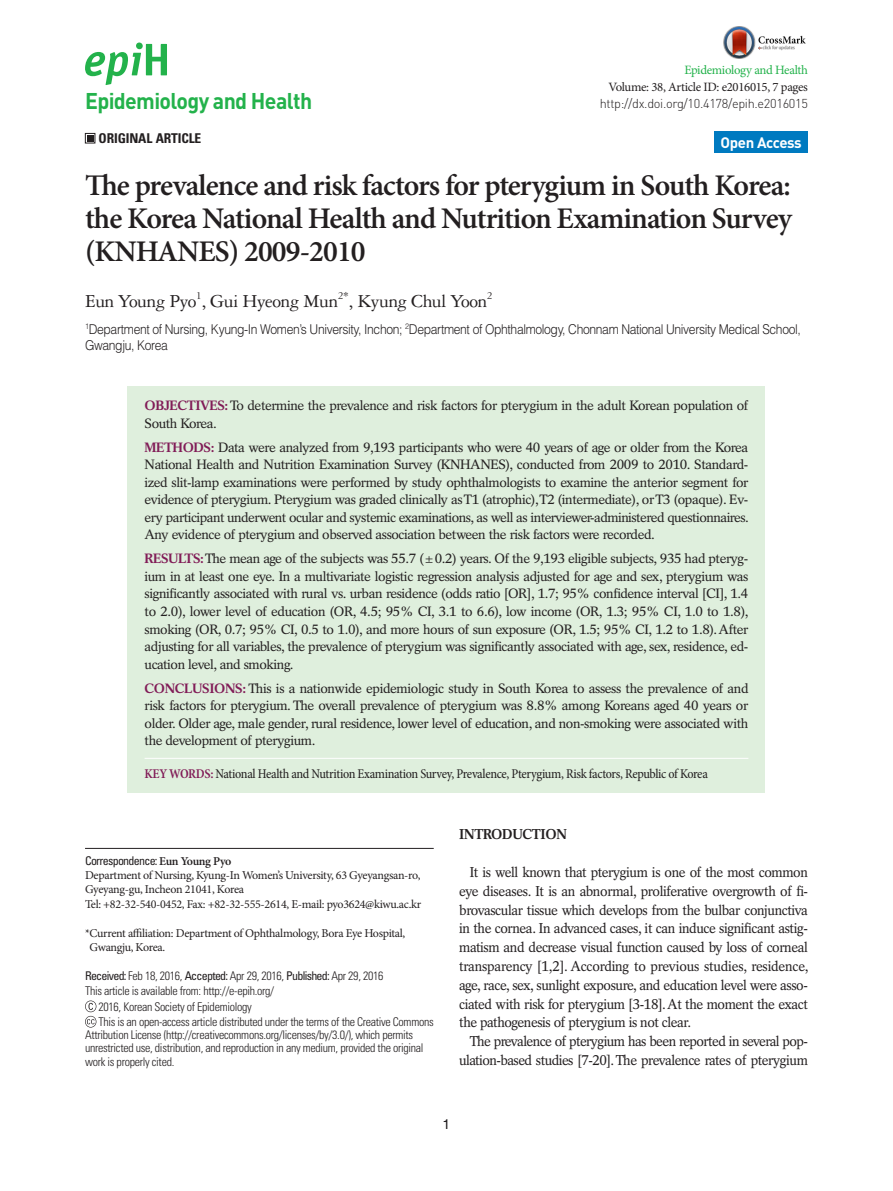
<style>
.page{position:relative;width:893px;height:1191px;background:#fff}
.page>*{position:absolute;margin:0;border:0;box-sizing:border-box;transform-origin:0 0}
.제목{font:600 30px/33px "Minion Pro";letter-spacing:-.03em;color:#231f20;text-align:justify}
.t1{font:700 22.5px "DIN Pro";letter-spacing:-.03em;color:#23b24b;scale:.95 1}
.저자{font:19.5px "Garamond 3 LT Std";letter-spacing:-.025em;color:#231f20}
.t2{font:700 15px "DIN Pro";letter-spacing:-.025em;color:#fff}
.본문{font:14.25px/18.8px "Rotation LT Std";letter-spacing:-.04em;color:#231f20;text-align:justify;scale:.95 1}
.본문_대제목{font:700 14.25px "Rotation LT Std";letter-spacing:-.025em;color:#231f20;scale:.95 1}
.t3{font:13.95px "Helvetica LT Std";color:#231f20}
.초록{font:13.5px/17.5px "Rotation LT Std";letter-spacing:-.03em;color:#231f20;text-align:justify}
.소속{font:300 13.5px/16.2px "Helvetica LT Std";letter-spacing:-.03em;color:#231f20;scale:.9 1}
.키워드{font:condensed 13.5px "Minion Pro";letter-spacing:-.025em;color:#231f20}
.t4{font:700 condensed 13.5px "Univers LT Std";letter-spacing:-.01em;color:#231f20}
.t5{font:300 12.75px "DIN Pro";letter-spacing:-.025em;color:#231f20}
.t6{font:12.75px "Minion Pro";letter-spacing:-.025em;color:#231f20}
.t7{font:12.75px "Minion Pro";letter-spacing:-.025em;color:#23b24b}
.교신저자_저작권등{font:300 condensed 12px/13.2px "Univers LT Std";letter-spacing:-.025em;color:#231f20}
.교신저자{font:12px/14.4px "Minion Pro";letter-spacing:-.025em;color:#231f20}
.교신저자-2{font:condensed 12px "Univers LT Std";letter-spacing:-.06em;color:#231f20}
.s1{font-weight:700;color:#811c57}
.s2{font-weight:600;color:#811c57}
.s3{font-family:"Minion Pro";font-weight:600;font-stretch:normal}
.s4{font-weight:400}
</style>
<div class="page">
<svg style="left:85px;top:43px;width:82px;height:42px"></svg>
<div style="left:85px;top:133px;width:10px;height:10px;border:1px solid #231f20"></div>
<div style="left:87px;top:135px;width:7px;height:7px;background:#231f20"></div>
<div style="left:714px;top:132px;width:94px;height:21px;background:#007ac0"></div>
<div style="left:128px;top:386px;width:637px;height:406px;background:#dfefdd"></div>
<hr style="left:145px;top:758px;width:603px;height:1px;background:#fff">
<hr style="left:85px;top:848px;width:349px;height:1px;background:#231f20">
<svg style="left:85px;top:1000px;width:11px;height:27px"></svg>
<img style="left:723px;top:26px;width:83px;height:32px">
<p class="t1" style="left:85px;top:85px;width:241px">Epidemiology and Health</p>
<p class="t7" style="left:684px;top:62px;width:125px">Epidemiology and Health</p>
<p class="t6" style="left:608px;top:78px;width:201px">Volume: 38, Article ID: e2016015, 7 pages</p>
<p class="t5" style="left:600px;top:95px;width:210px">http://dx.doi.org/10.4178/epih.e2016015</p>
<p class="t4" style="left:99px;top:130px;width:104px">ORIGINAL ARTICLE</p>
<p class="t2" style="left:721px;top:132px;width:83px">Open Access</p>
<p class="제목" style="left:85px;top:169px;width:708px">The prevalence and risk factors for pterygium in South Korea: the Korea National Health and Nutrition Examination Survey (KNHANES) 2009-2010</p>
<p class="저자" style="left:85px;top:290px;width:409px">Eun Young Pyo<sup>1</sup>, Gui Hyeong Mun<sup>2*</sup>, Kyung Chul Yoon<sup>2</sup></p>
<p class="소속" style="left:85px;top:321px;width:797px"><sup>1</sup>Department of Nursing, Kyung-In Women’s University, Inchon; <sup>2</sup>Department of Ophthalmology, Chonnam National University Medical School,<br>Gwangju, Korea</p>
<p class="초록" style="left:145px;top:397px;width:605px"><span class="s1">OBJECTIVES:</span> To determine the prevalence and risk factors for pterygium in the adult Korean population of<br>South Korea.</p>
<p class="초록" style="left:145px;top:438px;width:606px"><span class="s1">METHODS:</span> Data were analyzed from 9,193 participants who were 40 years of age or older from the Korea National Health and Nutrition Examination Survey (KNHANES), conducted from 2009 to 2010. Standard&shy;ized slit-lamp examinations were performed by study ophthalmologists to examine the anterior segment for evidence of pterygium. Pterygium was graded clinically as T1 (atrophic), T2 (intermediate), or T3 (opaque). Ev&shy;ery participant underwent ocular and systemic examinations, as well as interviewer-administered questionnaires.<br>Any evidence of pterygium and observed association between the risk factors were recorded.</p>
<p class="초록" style="left:145px;top:550px;width:605px"><span class="s1">RESULTS:</span> The mean age of the subjects was 55.7 (± 0.2) years. Of the 9,193 eligible subjects, 935 had pteryg&shy;ium in at least one eye. In a multivariate logistic regression analysis adjusted for age and sex, pterygium was significantly associated with rural vs. urban residence (odds ratio [OR], 1.7; 95% confidence interval [CI], 1.4 to 2.0), lower level of education (OR, 4.5; 95% CI, 3.1 to 6.6), low income (OR, 1.3; 95% CI, 1.0 to 1.8), smoking (OR, 0.7; 95% CI, 0.5 to 1.0), and more hours of sun exposure (OR, 1.5; 95% CI, 1.2 to 1.8). After adjusting for all variables, the prevalence of pterygium was significantly associated with age, sex, residence, ed&shy;ucation level, and smoking.</p>
<p class="초록" style="left:145px;top:679px;width:605px"><span class="s1">CONCLUSIONS:</span> This is a nationwide epidemiologic study in South Korea to assess the prevalence of and risk factors for pterygium. The overall prevalence of pterygium was 8.8% among Koreans aged 40 years or older. Older age, male gender, rural residence, lower level of education, and non-smoking were associated with the development of pterygium.</p>
<p class="키워드" style="left:145px;top:764px;width:565px"><span class="s2">KEY WORDS:</span> National Health and Nutrition Examination Survey, Prevalence, Pterygium, Risk factors, Republic of Korea</p>
<p class="교신저자-2" style="left:85px;top:853px;width:148px">Correspondence: <span class="s3">Eun Young Pyo</span></p>
<p class="교신저자" style="left:85px;top:868px;width:337px">Department of Nursing, Kyung-In Women’s University, 63 Gyeyangsan-ro,<br>Gyeyang-gu, Incheon 21041, Korea</p>
<p class="교신저자" style="left:85px;top:897px;width:338px">Tel: +82-32-540-0452, Fax: +82-32-555-2614, E-mail: pyo3624@kiwu.ac.kr</p>
<p class="교신저자" style="left:90px;top:925px;width:317px;text-indent:-5px">*Current affiliation: Department of Ophthalmology, Bora Eye Hospital,<br>Gwangju, Korea.</p>
<p class="교신저자_저작권등" style="left:85px;top:969px;width:300px"><span class="s4">Received:</span> Feb 18, 2016, <span class="s4">Accepted:</span> Apr 29, 2016, <span class="s4">Published:</span> Apr 29, 2016</p>
<p class="교신저자_저작권등" style="left:85px;top:984px;width:191px">This article is available from: http://e-epih.org/</p>
<p class="교신저자_저작권등" style="left:98px;top:999px;width:155px">2016, Korean Society of Epidemiology</p>
<p class="교신저자_저작권등" style="left:85px;top:1015px;width:350px;text-indent:13px">This is an open-access article distributed under the terms of the Creative Commons Attribution License (http://creativecommons.org/licenses/by/3.0/), which permits unrestricted use, distribution, and reproduction in any medium, provided the original work is properly cited.</p>
<p class="본문_대제목" style="left:459px;top:826px;width:115px">INTRODUCTION</p>
<p class="본문" style="left:459px;top:862px;width:369px;text-indent:11px">It is well known that pterygium is one of the most common eye diseases. It is an abnormal, proliferative overgrowth of fi&shy;brovascular tissue which develops from the bulbar conjunctiva in the cornea. In advanced cases, it can induce significant astig&shy;matism and decrease visual function caused by loss of corneal transparency [1,2]. According to previous studies, residence, age, race, sex, sunlight exposure, and education level were asso&shy;ciated with risk for pterygium [3-18]. At the moment the exact the pathogenesis of pterygium is not clear.</p>
<p class="본문" style="left:459px;top:1032px;width:369px;text-align:right">The prevalence of pterygium has been reported in several pop&shy;ulation-based studies [7-20]. The prevalence rates of pterygium</p>
<p class="t3" style="left:443px;top:1116px;width:9px">1</p>
</div>
